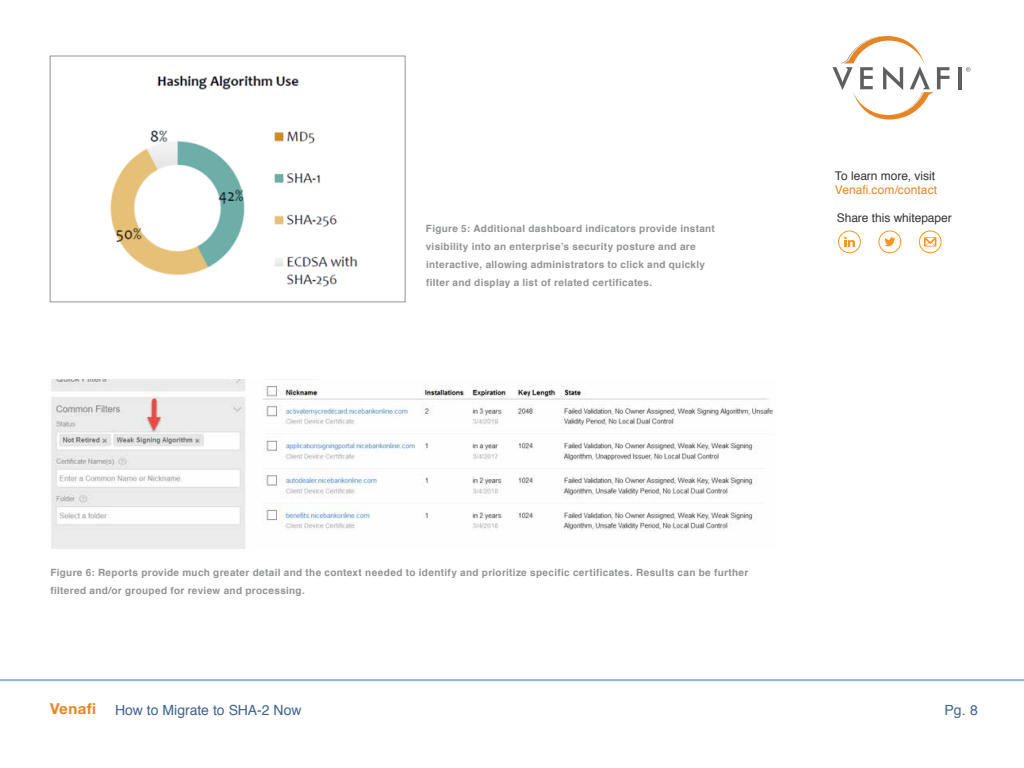
<style>
.page{position:relative;width:1024px;height:768px;background:#fff}
.page>*{position:absolute;margin:0;border:0;box-sizing:border-box;transform-origin:0 0}
.t1{font:700 15px "Helvetica Neue";letter-spacing:.03em;color:#e78424}
.t2{font:14px "Helvetica";letter-spacing:-.005em;color:#3d638f}
.t3{font:12px "Helvetica";letter-spacing:-.005em;color:#333332}
.t4{font:12px "Helvetica";letter-spacing:.005em;color:#e78424}
.t5{font:700 10px/18px "Helvetica";letter-spacing:.03em;color:#919395}
</style>
<div class="page">
<svg style="left:0;top:679px;width:1024px;height:3px"></svg>
<hr style="left:958px;top:67px;width:4px;height:22px;background:#5f5f62">
<svg style="left:832px;top:36px;width:117px;height:84px"></svg>
<svg style="left:966px;top:67px;width:5px;height:5px"></svg>
<svg style="left:844px;top:237px;width:11px;height:10px"></svg>
<div style="left:838px;top:231px;width:23px;height:22px;border:1px solid #f8971d;border-radius:50%"></div>
<svg style="left:885px;top:237px;width:10px;height:9px"></svg>
<div style="left:879px;top:231px;width:22px;height:22px;border:1px solid #f8971d;border-radius:50%"></div>
<svg style="left:924px;top:237px;width:12px;height:10px"></svg>
<div style="left:919px;top:231px;width:22px;height:22px;border:1px solid #f8971d;border-radius:50%"></div>
<img style="left:51px;top:380px;width:722px;height:168px">
<img style="left:110px;top:75px;width:248px;height:212px">
<div style="left:50px;top:56px;width:355px;height:246px;border:1px solid #919395"></div>
<div style="left:188px;top:93px;width:26px;height:23px;background:#fff"></div>
<p class="t5" style="left:426px;top:220px;width:291px">Figure 5: Additional dashboard indicators provide instant visibility into an enterprise’s security posture and are interactive, allowing administrators to click and quickly filter and display a list of related certificates.</p>
<p class="t3" style="left:835px;top:167px;width:102px">To learn more, visit</p>
<p class="t4" style="left:835px;top:181px;width:104px">Venafi.com/contact</p>
<p class="t3" style="left:837px;top:209px;width:116px">Share this whitepaper</p>
<p class="t5" style="left:50px;top:563px;width:700px">Figure 6: Reports provide much greater detail and the context needed to identify and prioritize specific certificates. Results can be further filtered and/or grouped for review and processing.</p>
<h1 class="t1" style="left:50px;top:697px;width:48px">Venafi</h1>
<h2 class="t2" style="left:115px;top:699px;width:188px">How to Migrate to SHA-2 Now</h2>
<h2 class="t2" style="left:944px;top:699px;width:35px">Pg. 8</h2>
</div>
